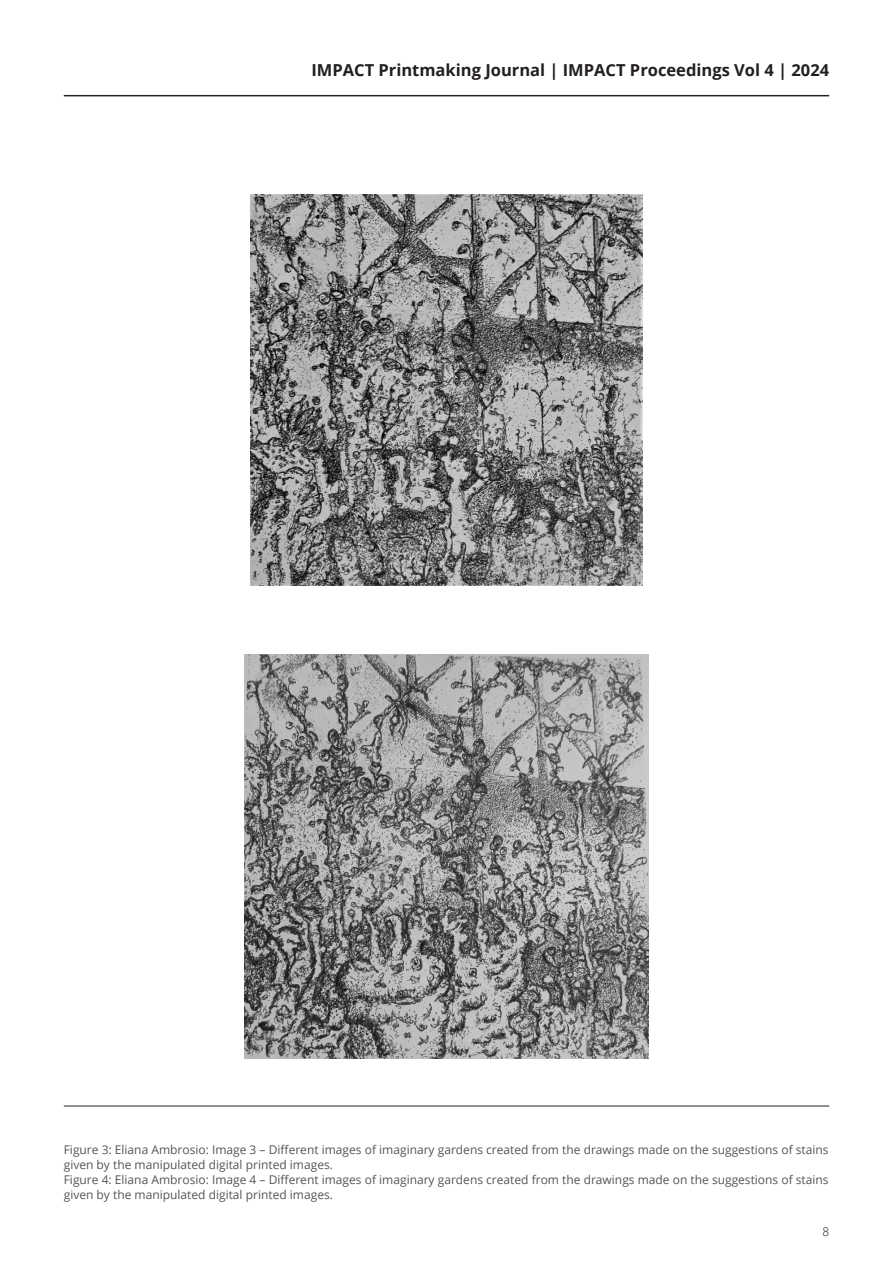
<style>
.page{position:relative;width:893px;height:1263px;background:#fff}
.page>*{position:absolute;margin:0;border:0;box-sizing:border-box;transform-origin:0 0}
.t1{font:700 16.5px "Open Sans";color:#231f20}
.Main_Text{font:12px/15px "Open Sans";color:#54555a}
.t2{font:300 12px "Open Sans";color:#231f20}
</style>
<div class="page">
<hr style="left:64px;top:95px;width:765px;height:1px;background:#231f20">
<hr style="left:64px;top:1106px;width:765px;height:1px;background:#231f20">
<img style="left:251px;top:194px;width:391px;height:392px">
<img style="left:245px;top:655px;width:403px;height:403px">
<h1 class="t1" style="left:311px;top:59px;width:519px">IMPACT Printmaking Journal | IMPACT Proceedings Vol 4 | 2024</h1>
<p class="Main_Text" style="left:64px;top:1142px;width:766px">Figure 3: Eliana Ambrosio: Image 3 – Different images of imaginary gardens created from the drawings made on the suggestions of stains given by the manipulated digital printed images.</p>
<p class="Main_Text" style="left:64px;top:1172px;width:766px">Figure 4: Eliana Ambrosio: Image 4 – Different images of imaginary gardens created from the drawings made on the suggestions of stains given by the manipulated digital printed images.</p>
<p class="t2" style="left:822px;top:1223px;width:8px">8</p>
</div>
